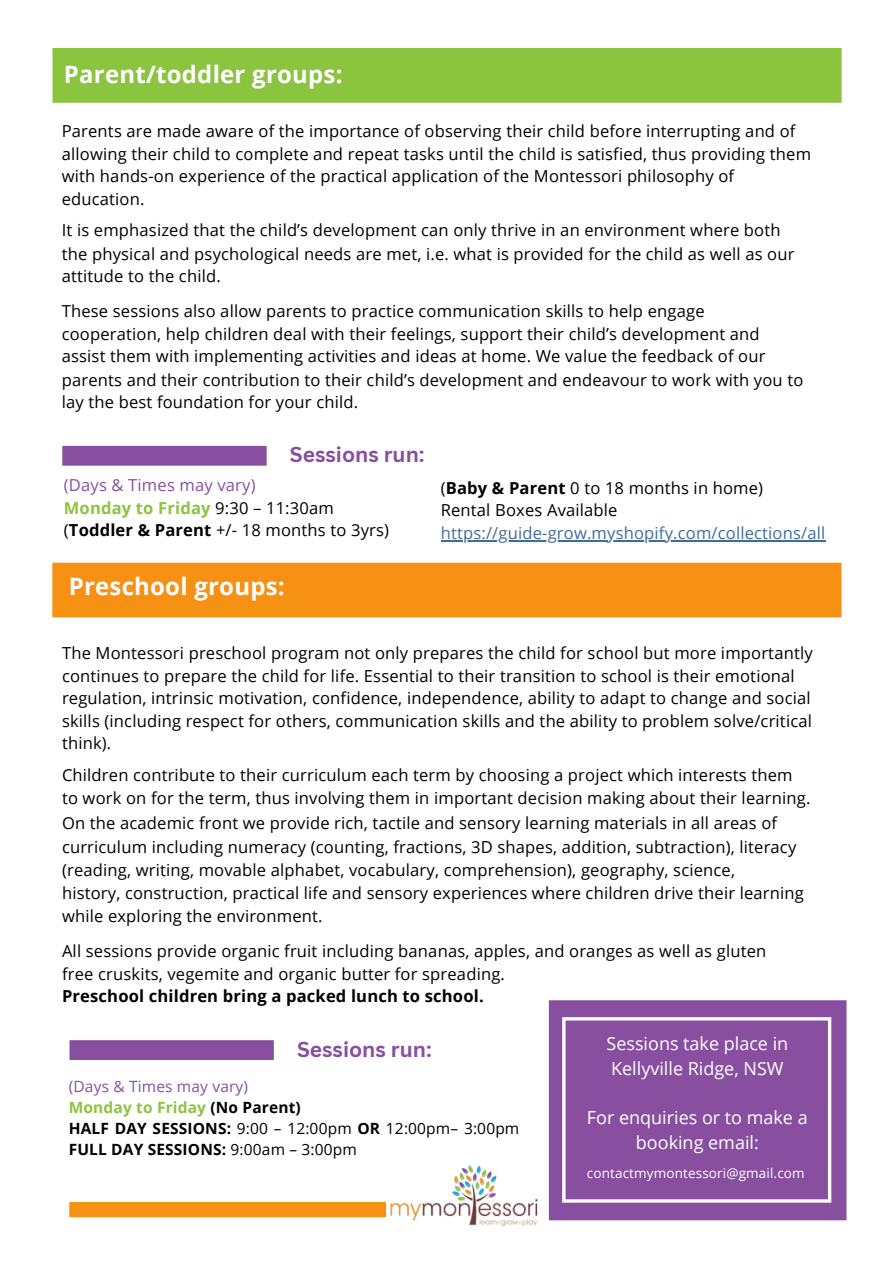
<style>
.page{position:relative;width:893px;height:1264px;background:#fff}
.page>*{position:absolute;margin:0;border:0;box-sizing:border-box;transform-origin:0 0}
.t1{font:700 23.85px "Open Sans";letter-spacing:.01em;color:#fff}
.t2{font:700 21px "Canva Sans";color:#884fa0}
.t3{font:18px/24.8px "Open Sans";color:#fff;text-align:center}
.t4{font:16.5px/22.5px "Open Sans";letter-spacing:.01em;color:#000}
.t5{font:16.5px "Open Sans";letter-spacing:.01em;color:#406c99}
.t6{font:700 16.5px "Open Sans";letter-spacing:.01em;color:#000}
.t7{font:16.5px "Open Sans";letter-spacing:.01em;color:#884fa0}
.t8{font:15.45px/21px "Open Sans";letter-spacing:.01em;color:#000}
.t9{font:700 15.45px "Open Sans";letter-spacing:.01em;color:#8bc43f}
.t10{font:15.45px "Open Sans";letter-spacing:.01em;color:#884fa0}
.t11{font:13.5px "Open Sans";letter-spacing:.01em;color:#fff}
.s1{font-weight:700;color:#8bc43f}
.s2{font-weight:700}
.s3{color:#000}
</style>
<div class="page">
<div style="left:63px;top:446px;width:203px;height:19px;background:#884fa0"></div>
<div style="left:70px;top:1202px;width:315px;height:14px;background:#f79113"></div>
<div style="left:69px;top:1201px;width:317px;height:16px;border:2px solid #f79113"></div>
<div style="left:70px;top:1040px;width:203px;height:19px;background:#884fa0"></div>
<div style="left:69px;top:1040px;width:205px;height:19px;border:2px solid #884fa0"></div>
<div style="left:53px;top:563px;width:787px;height:53px;background:#f79113"></div>
<div style="left:52px;top:562px;width:789px;height:55px;border:2px solid #f79113"></div>
<div style="left:53px;top:49px;width:787px;height:53px;background:#8bc43f"></div>
<div style="left:52px;top:48px;width:789px;height:55px;border:2px solid #8bc43f"></div>
<div style="left:549px;top:1001px;width:296px;height:218px;background:#884fa0"></div>
<div style="left:549px;top:1000px;width:297px;height:220px;border:1px solid #884fa0"></div>
<div style="left:562px;top:1017px;width:269px;height:185px;border:3px solid #fff"></div>
<img style="left:385px;top:1165px;width:153px;height:62px">
<hr style="left:440px;top:540px;width:385px;height:1px;background:#406c99">
<p class="t1" style="left:64px;top:57px;width:280px">Parent/toddler groups:</p>
<p class="t4" style="left:62px;top:120px;width:750px">Parents are made aware of the importance of observing their child before interrupting and of allowing their child to complete and repeat tasks until the child is satisfied, thus providing them with hands-on experience of the practical application of the Montessori philosophy of education.</p>
<p class="t4" style="left:62px;top:218px;width:720px">It is emphasized that the child’s development can only thrive in an environment where both</p>
<p class="t4" style="left:62px;top:242px;width:734px">the physical and psychological needs are met, i.e. what is provided for the child as well as our</p>
<p class="t4" style="left:62px;top:265px;width:160px">attitude to the child.</p>
<p class="t4" style="left:62px;top:299px;width:644px">These sessions also allow parents to practice communication skills to help engage</p>
<p class="t4" style="left:62px;top:322px;width:699px">cooperation, help children deal with their feelings, support their child’s development and</p>
<p class="t4" style="left:62px;top:344px;width:705px">assist them with implementing activities and ideas at home. We value the feedback of our</p>
<p class="t4" style="left:62px;top:368px;width:743px">parents and their contribution to their child’s development and endeavour to work with you to</p>
<p class="t4" style="left:62px;top:390px;width:298px">lay the best foundation for your child.</p>
<p class="t2" style="left:290px;top:440px;width:136px">Sessions run:</p>
<p class="t7" style="left:64px;top:474px;width:193px">(Days &amp; Times may vary)</p>
<p class="t4" style="left:64px;top:496px;width:327px"><span class="s1">Monday to Friday</span> 9:30 – 11:30am (<span class="s2">Toddler &amp; Parent</span> +/- 18 months to 3yrs)</p>
<p class="t1" style="left:69px;top:569px;width:217px">Preschool groups:</p>
<p class="t4" style="left:440px;top:476px;width:324px">(<span class="s2">Baby &amp; Parent</span> 0 to 18 months in home)</p>
<p class="t4" style="left:440px;top:499px;width:178px">Rental Boxes Available</p>
<p class="t5" style="left:440px;top:521px;width:386px">https://guide-grow.myshopify.com/collections/all</p>
<p class="t4" style="left:62px;top:641px;width:752px">The Montessori preschool program not only prepares the child for school but more importantly continues to prepare the child for life. Essential to their transition to school is their emotional regulation, intrinsic motivation, confidence, independence, ability to adapt to change and social skills (including respect for others, communication skills and the ability to problem solve/critical think).</p>
<p class="t4" style="left:62px;top:763px;width:732px">Children contribute to their curriculum each term by choosing a project which interests them</p>
<p class="t4" style="left:62px;top:786px;width:749px">to work on for the term, thus involving them in important decision making about their learning.</p>
<p class="t4" style="left:62px;top:811px;width:716px">On the academic front we provide rich, tactile and sensory learning materials in all areas of</p>
<p class="t4" style="left:62px;top:835px;width:735px">curriculum including numeracy (counting, fractions, 3D shapes, addition, subtraction), literacy</p>
<p class="t4" style="left:62px;top:858px;width:674px">(reading, writing, movable alphabet, vocabulary, comprehension), geography, science,</p>
<p class="t4" style="left:62px;top:881px;width:743px">history, construction, practical life and sensory experiences where children drive their learning</p>
<p class="t4" style="left:62px;top:904px;width:262px">while exploring the environment.</p>
<p class="t4" style="left:62px;top:939px;width:705px">All sessions provide organic fruit including bananas, apples, and oranges as well as gluten</p>
<p class="t4" style="left:62px;top:962px;width:444px">free cruskits, vegemite and organic butter for spreading.</p>
<p class="t6" style="left:62px;top:984px;width:423px">Preschool children bring a packed lunch to school.</p>
<p class="t2" style="left:297px;top:1034px;width:136px">Sessions run:</p>
<p class="t3" style="left:606px;top:1030px;width:183px">Sessions take place in</p>
<p class="t3" style="left:611px;top:1055px;width:174px">Kellyville Ridge, NSW</p>
<p class="t3" style="left:587px;top:1104px;width:222px">For enquiries or to make a booking email:</p>
<p class="t10" style="left:69px;top:1075px;width:181px">(Days &amp; Times may vary)</p>
<p class="t9" style="left:69px;top:1096px;width:233px">Monday to Friday <span class="s3">(No Parent)</span></p>
<p class="t8" style="left:69px;top:1117px;width:452px"><span class="s2">HALF DAY SESSIONS:</span> 9:00 – 12:00pm <span class="s2">OR</span> 12:00pm– 3:00pm<br><span class="s2">FULL DAY SESSIONS:</span> 9:00am – 3:00pm</p>
<p class="t11" style="left:587px;top:1163px;width:219px">contactmymontessori@gmail.com</p>
</div>
